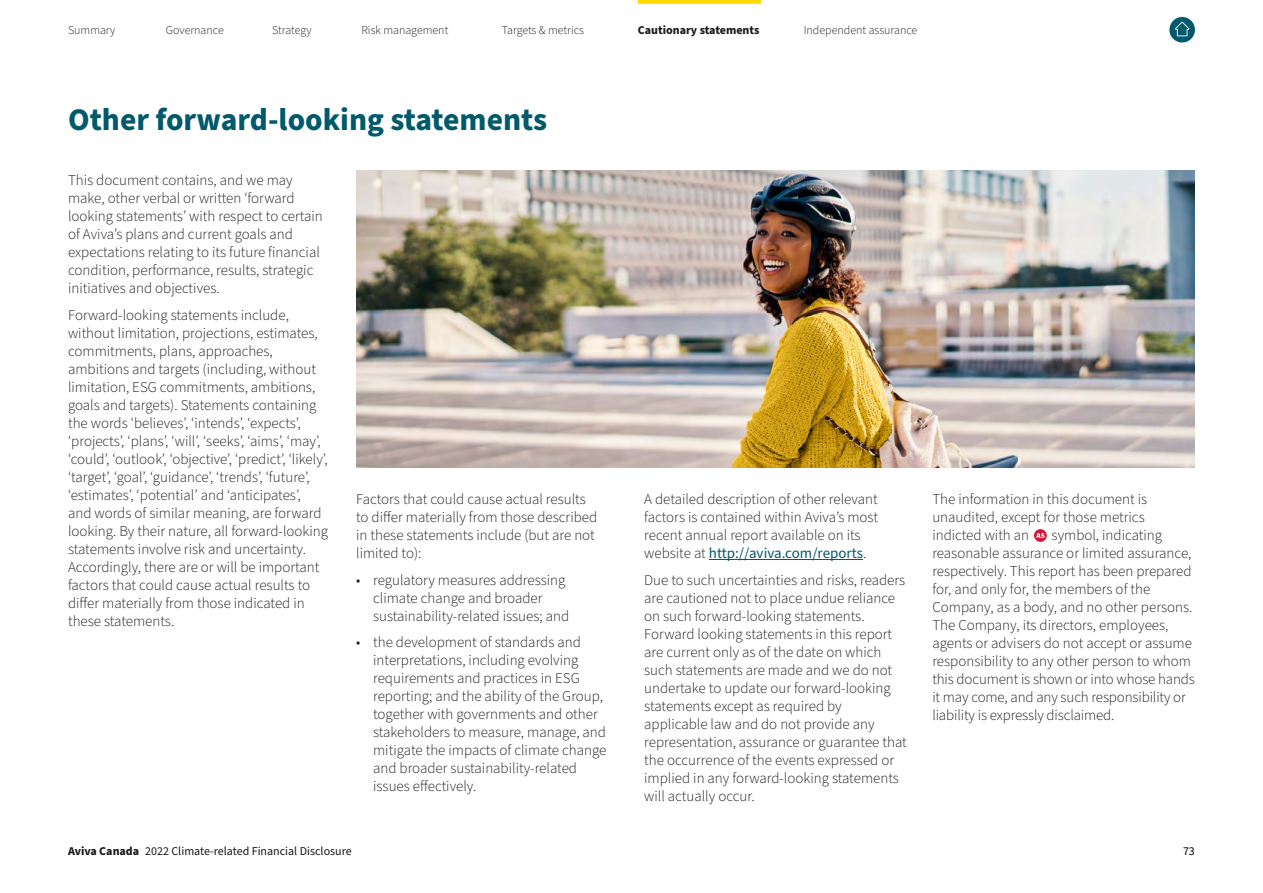
<style>
.page{position:relative;width:1263px;height:893px;background:#fff}
.page>*{position:absolute;margin:0;border:0;box-sizing:border-box;transform-origin:0 0}
.H1_Header{font:700 31.5px "Source Sans Pro";color:#005a6c}
.Body_Copy{font:300 15px/18px "Source Sans Pro";color:#191919}
.t1{font:300 12px "Source Sans Pro";color:#191919}
.t2{font:12px "Source Sans Pro";color:#191919}
.t3{font:700 12px "Source Sans Pro";color:#191919}
.t4{font:12px "Source Sans Pro";color:#000}
.s1{font-weight:400;color:#005a6c}
.s2{font-weight:700}
</style>
<div class="page">
<hr style="left:709px;top:559px;width:154px;height:1px;background:#005a6c">
<svg style="left:1034px;top:529px;width:13px;height:13px"></svg>
<svg style="left:1036px;top:533px;width:8px;height:5px"></svg>
<img style="left:356px;top:170px;width:839px;height:298px">
<svg style="left:1169px;top:17px;width:26px;height:26px"></svg>
<svg style="left:1175px;top:22px;width:14px;height:14px"></svg>
<svg style="left:638px;top:0;width:123px;height:4px"></svg>
<p class="t1" style="left:68px;top:22px;width:49px">Summary</p>
<p class="t1" style="left:166px;top:22px;width:59px">Governance</p>
<p class="t1" style="left:272px;top:22px;width:41px">Strategy</p>
<p class="t1" style="left:361px;top:22px;width:88px">Risk management</p>
<p class="t1" style="left:502px;top:22px;width:84px">Targets &amp; metrics</p>
<p class="t3" style="left:638px;top:21px;width:123px">Cautionary statements</p>
<p class="t1" style="left:804px;top:22px;width:115px">Independent assurance</p>
<p class="H1_Header" style="left:68px;top:98px;width:481px">Other forward-looking statements</p>
<p class="Body_Copy" style="left:68px;top:172px;width:256px">This document contains, and we may make, other verbal or written ‘forward looking statements’ with respect to certain of Aviva’s plans and current goals and expectations relating to its future financial condition, performance, results, strategic initiatives and objectives.</p>
<p class="Body_Copy" style="left:68px;top:306px;width:262px">Forward-looking statements include, without limitation, projections, estimates, commitments, plans, approaches, ambitions and targets (including, without limitation, ESG commitments, ambitions, goals and targets). Statements containing the words ‘believes’, ‘intends’, ‘expects’, ‘projects’, ‘plans’, ‘will’, ‘seeks’, ‘aims’, ‘may’, ‘could’, ‘outlook’, ‘objective’, ‘predict’, ‘likely’, ‘target’, ‘goal’, ‘guidance’, ‘trends’, ‘future’, ‘estimates’, ‘potential’ and ‘anticipates’,<br>and words of similar meaning, are forward looking. By their nature, all forward-looking statements involve risk and uncertainty.<br>Accordingly, there are or will be important factors that could cause actual results to differ materially from those indicated in these statements.</p>
<p class="Body_Copy" style="left:356px;top:491px;width:243px">Factors that could cause actual results to differ materially from those described in these statements include (but are not limited to):</p>
<p class="Body_Copy" style="left:373px;top:571px;width:197px;text-indent:-17px">• regulatory measures addressing climate change and broader sustainability‑related issues; and</p>
<p class="Body_Copy" style="left:373px;top:634px;width:235px;text-indent:-17px">• the development of standards and interpretations, including evolving requirements and practices in ESG reporting; and the ability of the Group, together with governments and other stakeholders to measure, manage, and mitigate the impacts of climate change and broader sustainability-related issues effectively.</p>
<p class="Body_Copy" style="left:644px;top:491px;width:235px">A detailed description of other relevant factors is contained within Aviva’s most recent annual report available on its website at <span class="s1">http://aviva.com/reports</span>.</p>
<p class="Body_Copy" style="left:644px;top:571px;width:264px">Due to such uncertainties and risks, readers are cautioned not to place undue reliance on such forward-looking statements.<br>Forward looking statements in this report are current only as of the date on which such statements are made and we do not undertake to update our forward‑looking statements except as required by applicable law and do not provide any representation, assurance or guarantee that the occurrence of the events expressed or implied in any forward-looking statements will actually occur.</p>
<p class="Body_Copy" style="left:932px;top:491px;width:216px">The information in this document is unaudited, except for those metrics indicted with an</p>
<p class="Body_Copy" style="left:932px;top:527px;width:264px;text-indent:119px">symbol, indicating reasonable assurance or limited assurance, respectively. This report has been prepared for, and only for, the members of the Company, as a body, and no other persons.<br>The Company, its directors, employees, agents or advisers do not accept or assume responsibility to any other person to whom this document is shown or into whose hands it may come, and any such responsibility or liability is expressly disclaimed.</p>
<p class="t2" style="left:68px;top:843px;width:285px"><span class="s2">Aviva Canada</span> 2022 Climate-related Financial Disclosure</p>
<p class="t4" style="left:1183px;top:843px;width:13px">73</p>
</div>
